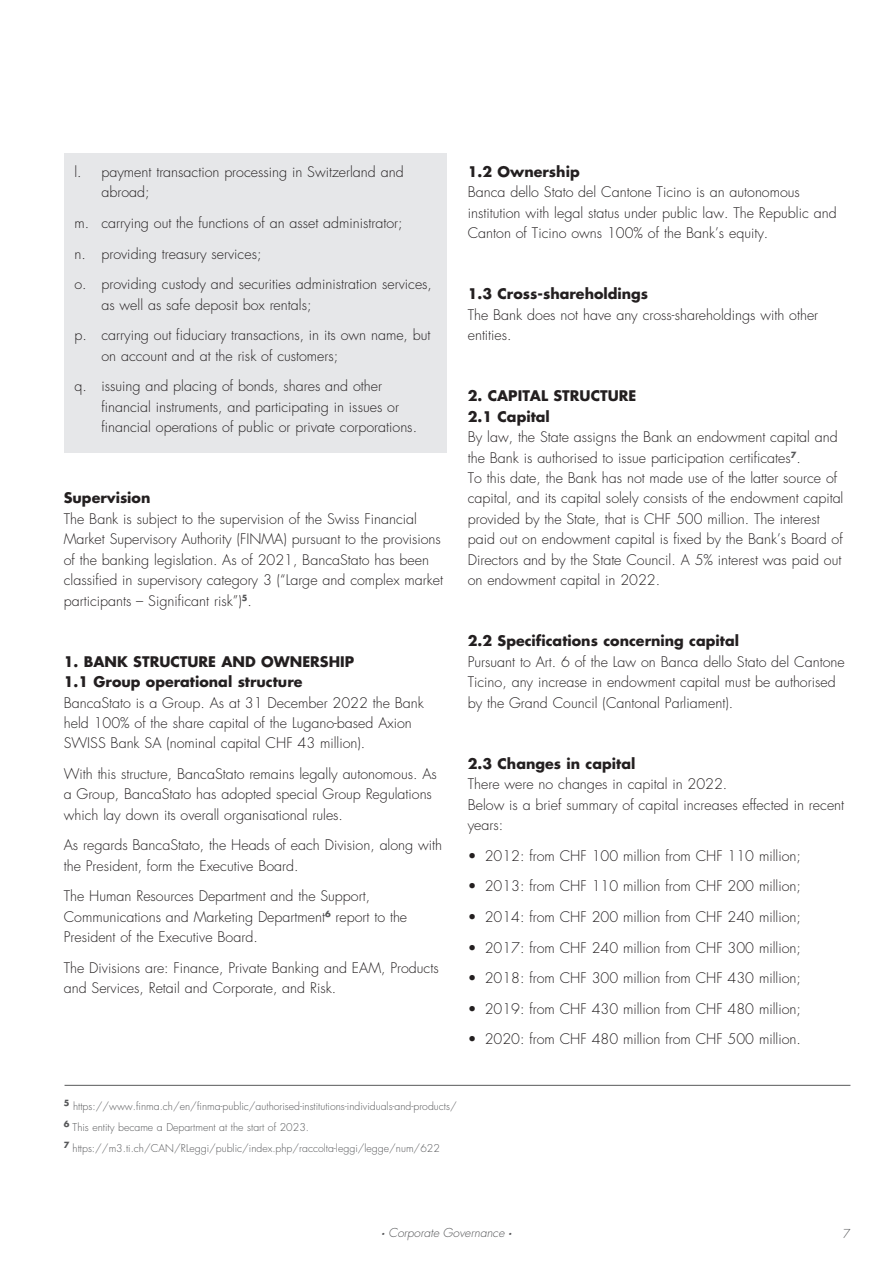
<style>
.page{position:relative;width:893px;height:1263px;background:#fff}
.page>*{position:absolute;margin:0;border:0;box-sizing:border-box;transform-origin:0 0}
.t1{font:300 14.25px/20.4px "Futura Std";color:#231f20}
.t2{font:700 14.25px/20.4px "Futura Std";color:#231f20}
.t3{font:italic 300 12px "Futura Std";color:#57585a}
.t4{font:300 12px "Futura Std";color:#57585a}
.t5{font:300 10.5px "Futura Std";color:#57585a}
.t6{font:700 8.25px "Futura Std";color:#57585a}
.s1{font-weight:800}
</style>
<div class="page">
<hr style="left:65px;top:1085px;width:785px;height:1px;background:#57585a">
<div style="left:64px;top:153px;width:382px;height:299px;background:#e6e7e9"></div>
<p class="t1" style="left:101px;top:162px;width:304px;text-indent:-27px">l. payment transaction processing in Switzerland and abroad;</p>
<p class="t1" style="left:74px;top:208px;width:359px;line-height:30.6px">m. carrying out the functions of an asset administrator;<br>n. providing treasury services;<br>o. providing custody and securities administration services,</p>
<p class="t1" style="left:74px;top:289px;width:358px;line-height:30.6px;text-indent:27px">as well as safe deposit box rentals;<br>p. carrying out fiduciary transactions, in its own name, but</p>
<p class="t1" style="left:74px;top:340px;width:309px;line-height:30.6px;text-indent:27px">on account and at the risk of customers;<br>q. issuing and placing of bonds, shares and other</p>
<p class="t1" style="left:101px;top:397px;width:317px">financial instruments, and participating in issues or financial operations of public or private corporations.</p>
<p class="t2" style="left:64px;top:488px;width:88px">Supervision</p>
<p class="t1" style="left:64px;top:509px;width:381px">The Bank is subject to the supervision of the Swiss Financial Market Supervisory Authority (FINMA) pursuant to the provisions of the banking legislation. As of 2021, BancaStato has been classified in supervisory category 3 (“Large and complex market participants – Significant risk”)<sup>5</sup>.</p>
<p class="t2" style="left:64px;top:651px;width:292px">1. BANK STRUCTURE AND OWNERSHIP<br>1.1 Group operational structure</p>
<p class="t1" style="left:64px;top:693px;width:362px">BancaStato is a Group. As at 31 December 2022 the Bank held 100% of the share capital of the Lugano-based Axion<br>SWISS Bank SA (nominal capital CHF 43 million).</p>
<p class="t1" style="left:64px;top:764px;width:375px">With this structure, BancaStato remains legally autonomous. As a Group, BancaStato has adopted special Group Regulations which lay down its overall organisational rules.</p>
<p class="t1" style="left:64px;top:835px;width:380px">As regards BancaStato, the Heads of each Division, along with the President, form the Executive Board.</p>
<p class="t1" style="left:64px;top:886px;width:345px">The Human Resources Department and the Support,<br>Communications and Marketing Department<sup>6</sup> report to the<br>President of the Executive Board.</p>
<p class="t1" style="left:64px;top:958px;width:376px">The Divisions are: Finance, Private Banking and EAM, Products and Services, Retail and Corporate, and Risk.</p>
<p class="t2" style="left:468px;top:161px;width:113px">1.2 Ownership</p>
<p class="t1" style="left:468px;top:182px;width:370px">Banca dello Stato del Cantone Ticino is an autonomous institution with legal status under public law. The Republic and<br>Canton of Ticino owns 100% of the Bank’s equity.</p>
<p class="t2" style="left:468px;top:284px;width:182px">1.3 Cross-shareholdings</p>
<p class="t1" style="left:468px;top:305px;width:352px">The Bank does not have any cross-shareholdings with other entities.</p>
<p class="t2" style="left:468px;top:386px;width:170px">2. CAPITAL STRUCTURE<br>2.1 Capital</p>
<p class="t1" style="left:468px;top:427px;width:377px">By law, the State assigns the Bank an endowment capital and the Bank is authorised to issue participation certificates<sup>7</sup>.<br>To this date, the Bank has not made use of the latter source of capital, and its capital solely consists of the endowment capital provided by the State, that is CHF 500 million. The interest paid out on endowment capital is fixed by the Bank’s Board of Directors and by the State Council. A 5% interest was paid out on endowment capital in 2022.</p>
<p class="t2" style="left:468px;top:631px;width:273px">2.2 Specifications concerning capital</p>
<p class="t1" style="left:468px;top:652px;width:378px">Pursuant to Art. 6 of the Law on Banca dello Stato del Cantone<br>Ticino, any increase in endowment capital must be authorised by the Grand Council (Cantonal Parliament).</p>
<p class="t2" style="left:468px;top:753px;width:169px">2.3 Changes in capital</p>
<p class="t1" style="left:468px;top:774px;width:378px">There were no changes in capital in 2022.<br>Below is a brief summary of capital increases effected in recent years:</p>
<p class="t1" style="left:468px;top:846px;width:335px">• 2012: from CHF 100 million from CHF 110 million;</p>
<p class="t1" style="left:468px;top:876px;width:335px">• 2013: from CHF 110 million from CHF 200 million;</p>
<p class="t1" style="left:468px;top:907px;width:335px">• 2014: from CHF 200 million from CHF 240 million;</p>
<p class="t1" style="left:468px;top:937px;width:335px">• 2017: from CHF 240 million from CHF 300 million;</p>
<p class="t1" style="left:468px;top:968px;width:335px">• 2018: from CHF 300 million from CHF 430 million;</p>
<p class="t1" style="left:468px;top:999px;width:335px">• 2019: from CHF 430 million from CHF 480 million;</p>
<p class="t1" style="left:468px;top:1029px;width:335px">• 2020: from CHF 480 million from CHF 500 million.</p>
<p class="t6" style="left:64px;top:1097px;width:7px">5</p>
<p class="t5" style="left:73px;top:1100px;width:385px">https://www.finma.ch/en/finma-public/authorised-institutions-individuals-and-products/</p>
<p class="t6" style="left:64px;top:1118px;width:7px">6</p>
<p class="t5" style="left:73px;top:1121px;width:238px">This entity became a Department at the start of 2023.</p>
<p class="t6" style="left:64px;top:1139px;width:7px">7</p>
<p class="t5" style="left:73px;top:1142px;width:369px">https://m3.ti.ch/CAN/RLeggi/public/index.php/raccolta-leggi/legge/num/622</p>
<p class="t3" style="left:381px;top:1225px;width:132px"><span class="s1">∙</span> Corporate Governance <span class="s1">∙</span></p>
<p class="t4" style="left:843px;top:1226px;width:9px">7</p>
</div>
